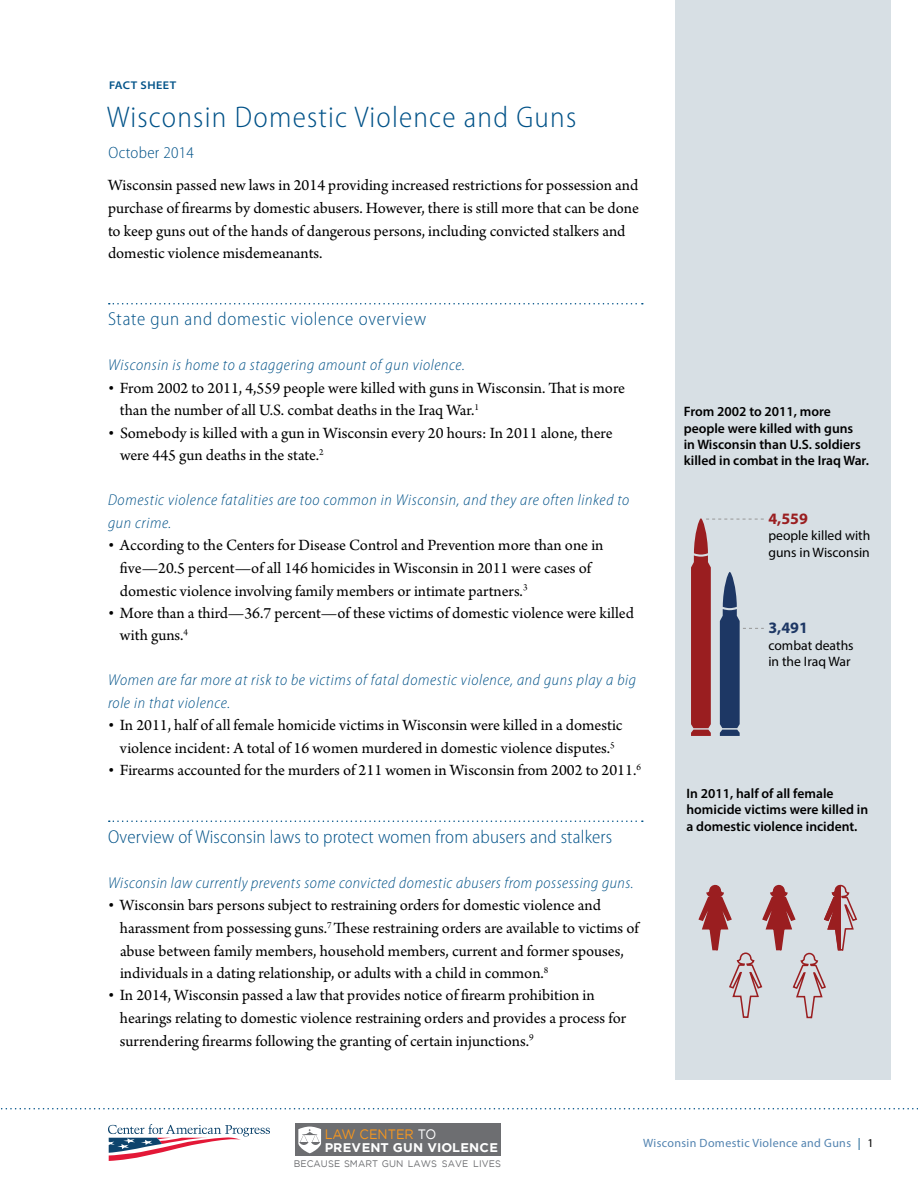
<style>
.page{position:relative;width:918px;height:1188px;background:#fff}
.page>*{position:absolute;margin:0;border:0;box-sizing:border-box;transform-origin:0 0}
.t1{font:300 semi-condensed 30px "Myriad Pro";letter-spacing:.04em;color:#005288}
.t2{font:300 semi-condensed 18.75px "Myriad Pro";letter-spacing:.01em;color:#005288}
.t3{font:300 semi-condensed 18.75px "Myriad Pro";letter-spacing:.04em;color:#005288}
.t4{font:16.5px/22.5px "Arno Pro";color:#000}
.t5{font:300 semi-condensed 16.5px "Myriad Pro";letter-spacing:.02em;color:#005288}
.t6{font:700 15.9px "Myriad Pro";color:#9a1e20}
.t7{font:700 15.9px "Myriad Pro";color:#1d3764}
.t8{font:italic 300 semi-condensed 15.75px/22.5px "Myriad Pro";letter-spacing:.04em;color:#005288}
.t9{font:600 13.65px/16.4px "Myriad Pro";color:#000}
.t10{font:13.65px/16.4px "Myriad Pro";color:#000}
.t11{font:13.65px "Gotham";color:#f8971d;scale:.94 1}
.t12{font:700 12.6px "Gotham";letter-spacing:.01em;color:#fff}
.t13{font:12px "Myriad Pro";letter-spacing:.03em;color:#5283b0}
.t14{font:600 semi-expanded 11.25px "Myriad Pro";letter-spacing:.04em;color:#005288}
.t15{font:9.45px "Gotham";letter-spacing:.01em;color:#6d6e71}
.s1{color:#fff}
.s2{color:#005288}
.s3{color:#000}
</style>
<div class="page">
<svg style="left:1px;top:1108px;width:917px;height:1px"></svg>
<svg style="left:109px;top:303px;width:534px;height:1px"></svg>
<svg style="left:109px;top:820px;width:534px;height:2px"></svg>
<div style="left:675px;top:0;width:216px;height:1080px;background:#d7dfe4"></div>
<svg style="left:691px;top:518px;width:73px;height:218px"></svg>
<svg style="left:698px;top:884px;width:160px;height:135px"></svg>
<svg style="left:108px;top:1124px;width:162px;height:37px"></svg>
<div style="left:295px;top:1123px;width:205px;height:33px;background:#6d6e71"></div>
<svg style="left:298px;top:1127px;width:23px;height:26px"></svg>
<p class="t14" style="left:109px;top:79px;width:69px">FACT SHEET</p>
<h1 class="t1" style="left:107px;top:101px;width:471px">Wisconsin Domestic Violence and Guns</h1>
<p class="t5" style="left:108px;top:144px;width:87px">October 2014</p>
<p class="t4" style="left:108px;top:175px;width:532px">Wisconsin passed new laws in 2014 providing increased restrictions for possession and purchase of firearms by domestic abusers. However, there is still more that can be done to keep guns out of the hands of dangerous persons, including convicted stalkers and domestic violence misdemeanants.</p>
<p class="t3" style="left:108px;top:309px;width:320px">State gun and domestic violence overview</p>
<p class="t8" style="left:108px;top:354px;width:358px">Wisconsin is home to a staggering amount of gun violence.</p>
<p class="t4" style="left:120px;top:378px;width:507px;text-indent:-12px">• From 2002 to 2011, 4,559 people were killed with guns in Wisconsin. That is more than the number of all U.S. combat deaths in the Iraq War.<sup>1</sup></p>
<p class="t4" style="left:120px;top:423px;width:494px;text-indent:-12px">• Somebody is killed with a gun in Wisconsin every 20 hours: In 2011 alone, there were 445 gun deaths in the state.<sup>2</sup></p>
<p class="t8" style="left:108px;top:489px;width:523px">Domestic violence fatalities are too common in Wisconsin, and they are often linked to gun crime.</p>
<p class="t4" style="left:120px;top:535px;width:485px;text-indent:-12px">• According to the Centers for Disease Control and Prevention more than one in five—20.5 percent—of all 146 homicides in Wisconsin in 2011 were cases of domestic violence involving family members or intimate partners.<sup>3</sup></p>
<p class="t4" style="left:120px;top:603px;width:515px;text-indent:-12px">• More than a third—36.7 percent—of these victims of domestic violence were killed with guns.<sup>4</sup></p>
<p class="t8" style="left:108px;top:669px;width:530px">Women are far more at risk to be victims of fatal domestic violence, and guns play a big role in that violence.</p>
<p class="t4" style="left:108px;top:715px;width:516px;text-align:center">• In 2011, half of all female homicide victims in Wisconsin were killed in a domestic violence incident: A total of 16 women murdered in domestic violence disputes.<sup>5</sup></p>
<p class="t4" style="left:108px;top:760px;width:534px">• Firearms accounted for the murders of 211 women in Wisconsin from 2002 to 2011.<sup>6</sup></p>
<p class="t2" style="left:108px;top:827px;width:506px">Overview of Wisconsin laws to protect women from abusers and stalkers</p>
<p class="t8" style="left:108px;top:872px;width:527px">Wisconsin law currently prevents some convicted domestic abusers from possessing guns.</p>
<p class="t4" style="left:120px;top:895px;width:520px;text-indent:-12px">• Wisconsin bars persons subject to restraining orders for domestic violence and harassment from possessing guns.<sup>7</sup> These restraining orders are available to victims of abuse between family members, household members, current and former spouses, individuals in a dating relationship, or adults with a child in common.<sup>8</sup></p>
<p class="t4" style="left:120px;top:985px;width:508px;text-indent:-12px">• In 2014, Wisconsin passed a law that provides notice of firearm prohibition in hearings relating to domestic violence restraining orders and provides a process for surrendering firearms following the granting of certain injunctions.<sup>9</sup></p>
<p class="t9" style="left:684px;top:403px;width:187px">From 2002 to 2011, more people were killed with guns<br>in Wisconsin than U.S. soldiers killed in combat in the Iraq War.</p>
<p class="t6" style="left:768px;top:508px;width:41px">4,559</p>
<p class="t10" style="left:768px;top:527px;width:103px">people killed with guns in Wisconsin</p>
<p class="t7" style="left:768px;top:618px;width:41px">3,491</p>
<p class="t10" style="left:768px;top:637px;width:87px">combat deaths in the Iraq War</p>
<p class="t9" style="left:686px;top:785px;width:183px">In 2011, half of all female homicide victims were killed in a domestic violence incident.</p>
<p class="t11" style="left:325px;top:1126px;width:120px">LAW CENTER <span class="s1">TO</span></p>
<p class="t12" style="left:325px;top:1140px;width:175px">PREVENT GUN VIOLENCE</p>
<p class="t15" style="left:294px;top:1158px;width:209px">BECAUSE SMART GUN LAWS SAVE LIVES</p>
<p class="t13" style="left:643px;top:1135px;width:232px">Wisconsin Domestic Violence and Guns <span class="s2">|</span> <span class="s3">1</span></p>
</div>
